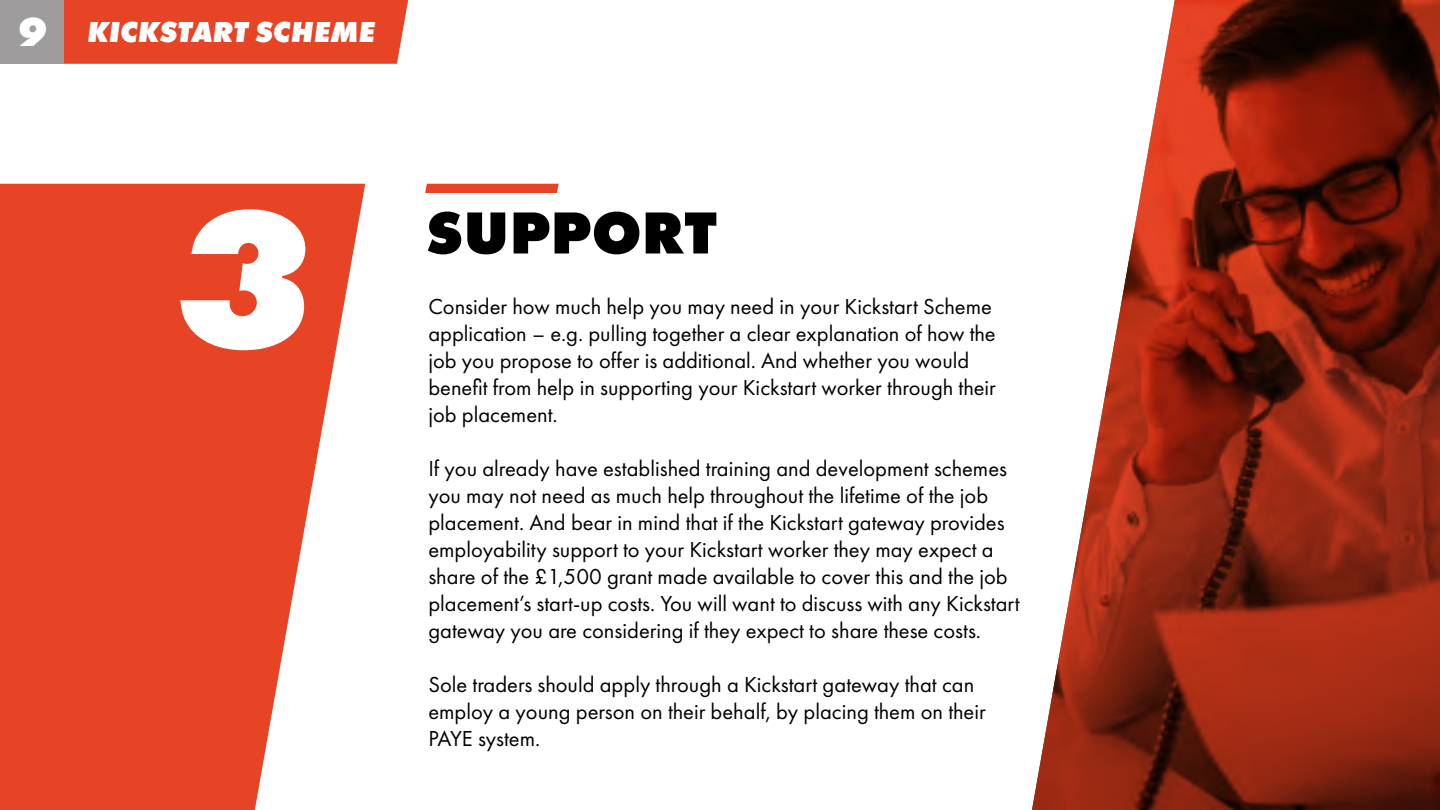
<style>
.page{position:relative;width:1440px;height:810px;background:#fff}
.page>*{position:absolute;margin:0;border:0;box-sizing:border-box;transform-origin:0 0}
.t1{font:italic 800 201.3px "Futura PT";color:#fff}
.t2{font:800 61.5px "Futura PT";color:#000}
.t3{font:italic 800 30px "Futura PT";letter-spacing:-.005em;color:#fff}
.t4{font:22.5px/27px "Futura PT";color:#000101}
.s1{font-size:42px}
</style>
<div class="page">
<div style="left:64px;top:0;width:344px;height:64px;background:#e64425"></div>
<div style="left:0;top:0;width:64px;height:64px;background:#9e9c9c"></div>
<svg style="left:0;top:184px;width:365px;height:626px;background:#e95f45"></svg>
<svg style="left:425px;top:184px;width:134px;height:9px"></svg>
<svg style="left:1032px;top:0;width:408px;height:810px"></svg>
<h3 class="t3" style="left:17px;top:12px;width:360px"><span class="s1">9</span> KICKSTART SCHEME</h3>
<h1 class="t1" style="left:172px;top:149px;width:144px">3</h1>
<h2 class="t2" style="left:426px;top:194px;width:293px">SUPPORT</h2>
<p class="t4" style="left:428px;top:293px;width:569px">Consider how much help you may need in your Kickstart Scheme application – e.g. pulling together a clear explanation of how the job you propose to offer is additional. And whether you would benefit from help in supporting your Kickstart worker through their job placement.</p>
<p class="t4" style="left:428px;top:455px;width:593px">If you already have established training and development schemes you may not need as much help throughout the lifetime of the job placement. And bear in mind that if the Kickstart gateway provides employability support to your Kickstart worker they may expect a share of the £1,500 grant made available to cover this and the job placement’s start-up costs. You will want to discuss with any Kickstart gateway you are considering if they expect to share these costs.</p>
<p class="t4" style="left:428px;top:671px;width:559px">Sole traders should apply through a Kickstart gateway that can employ a young person on their behalf, by placing them on their<br>PAYE system.</p>
</div>
